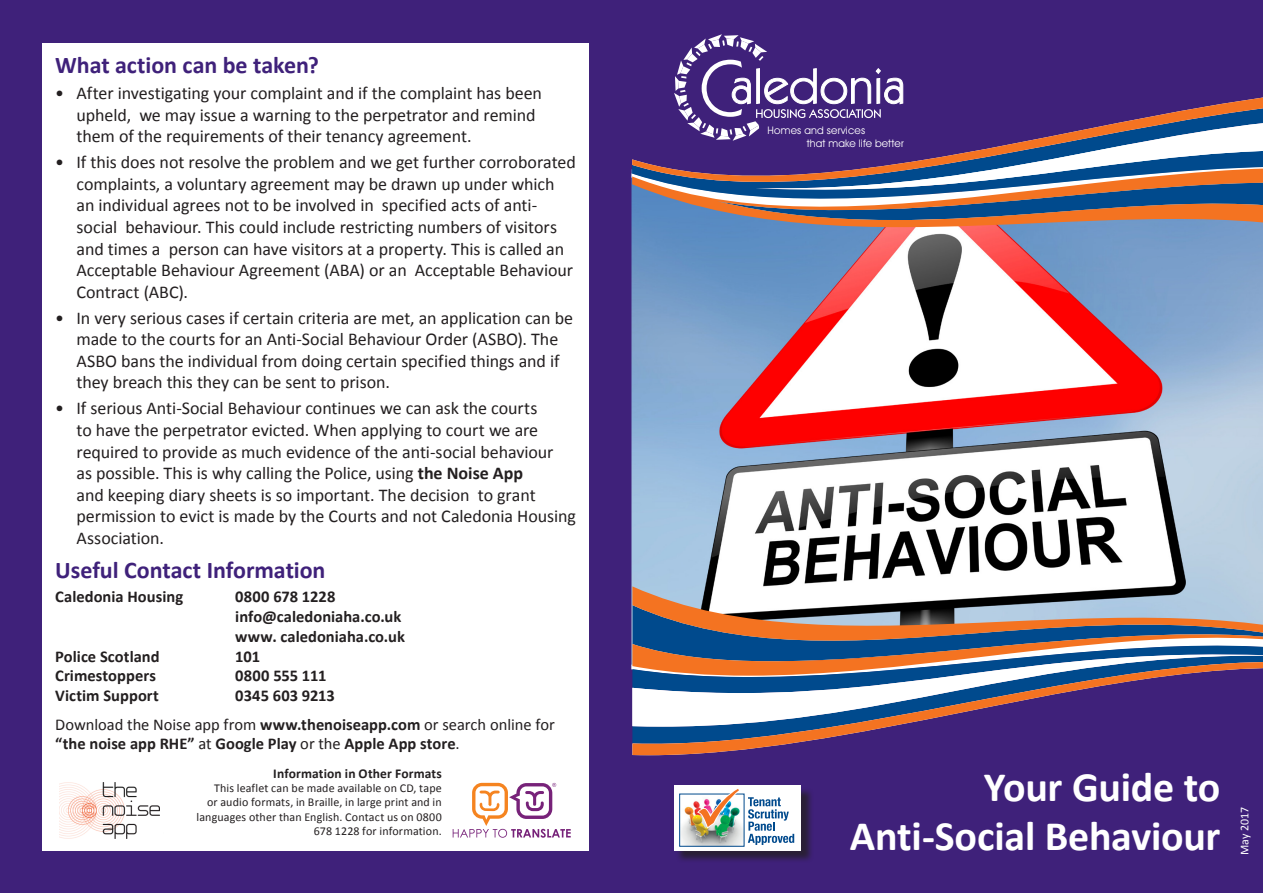
<style>
.page{position:relative;width:1263px;height:893px;background:#3f217a}
.page>*{position:absolute;margin:0;border:0;box-sizing:border-box;transform-origin:0 0}
.t1{font:700 42px "Calibri";letter-spacing:-.01em;color:#fff}
.t2{font:700 24px "Calibri";letter-spacing:-.005em;color:#3f217a}
.t3{font:18px/21.6px "Calibri";letter-spacing:-.005em;color:#231f20}
.t4{font:700 16.5px/19.8px "Calibri";letter-spacing:.005em;color:#231f20}
.t5{font:700 13.5px "Calibri";letter-spacing:.01em;color:#231f20}
.t6{font:12px/14.4px "Calibri";letter-spacing:.01em;color:#231f20;text-align:right}
.t7{font:12px "Calibri";letter-spacing:.005em;color:#fff}
.t8{font:10.5px "Avant Garde IT Cby BT";letter-spacing:.02em;color:#fff}
.s1{font-weight:700}
.s2{font-weight:400}
</style>
<div class="page">
<div style="left:43px;top:43px;width:546px;height:807px;background:#fff"></div>
<img style="left:59px;top:782px;width:100px;height:57px">
<svg style="left:453px;top:783px;width:118px;height:55px"></svg>
<img style="left:631px;top:264px;width:632px;height:317px">
<svg style="left:631px;top:169px;width:632px;height:95px;background:#8690b3"></svg>
<svg style="left:632px;top:240px;width:631px;height:19px;background:#818fb3"></svg>
<svg style="left:632px;top:34px;width:631px;height:206px"></svg>
<svg style="left:631px;top:581px;width:632px;height:89px;background:#d4dbe2"></svg>
<svg style="left:632px;top:586px;width:631px;height:56px;background:#9c918e"></svg>
<svg style="left:632px;top:642px;width:631px;height:113px"></svg>
<svg style="left:632px;top:653px;width:631px;height:74px"></svg>
<div style="left:675px;top:787px;width:139px;height:76px;background:#231f20;opacity:.75"></div>
<svg style="left:674px;top:785px;width:127px;height:65px;background:#ecf1f5"></svg>
<svg style="left:748px;top:797px;width:46px;height:48px;background:#b4c9dd"></svg>
<img style="left:681px;top:801px;width:61px;height:43px">
<svg style="left:695px;top:789px;width:46px;height:41px;background:#bfbba5"></svg>
<p class="t2" style="left:55px;top:50px;width:265px">What action can be taken?</p>
<p class="t3" style="left:77px;top:82px;width:467px;text-indent:-21px">• After investigating your complaint and if the complaint has been upheld, we may issue a warning to the perpetrator and remind them of the requirements of their tenancy agreement.</p>
<p class="t3" style="left:77px;top:151px;width:501px;text-indent:-21px">• If this does not resolve the problem and we get further corroborated complaints, a voluntary agreement may be drawn up under which an individual agrees not to be involved in specified acts of anti&shy;social behaviour. This could include restricting numbers of visitors and times a person can have visitors at a property. This is called an Acceptable Behaviour Agreement (ABA) or an Acceptable Behaviour Contract (ABC).</p>
<p class="t3" style="left:77px;top:306px;width:498px;text-indent:-21px">• In very serious cases if certain criteria are met, an application can be made to the courts for an Anti-Social Behaviour Order (ASBO). The ASBO bans the individual from doing certain specified things and if they breach this they can be sent to prison.</p>
<p class="t3" style="left:77px;top:397px;width:501px;text-indent:-21px">• If serious Anti-Social Behaviour continues we can ask the courts<br>to have the perpetrator evicted. When applying to court we are required to provide as much evidence of the anti-social behaviour<br>as possible. This is why calling the Police, using <span class="s1">the Noise App<br></span>and keeping diary sheets is so important. The decision to grant permission to evict is made by the Courts and not Caledonia Housing Association.</p>
<p class="t2" style="left:55px;top:555px;width:272px">Useful Contact Information</p>
<p class="t4" style="left:55px;top:586px;width:129px">Caledonia Housing</p>
<p class="t4" style="left:235px;top:586px;width:102px">0800 678 1228</p>
<p class="t4" style="left:235px;top:606px;width:168px">info@caledoniaha.co.uk</p>
<p class="t4" style="left:235px;top:626px;width:171px">www. caledoniaha.co.uk</p>
<p class="t4" style="left:55px;top:645px;width:106px">Police Scotland</p>
<p class="t4" style="left:235px;top:645px;width:26px">101</p>
<p class="t4" style="left:55px;top:665px;width:102px">Crimestoppers</p>
<p class="t4" style="left:235px;top:665px;width:93px">0800 555 111</p>
<p class="t4" style="left:55px;top:685px;width:105px">Victim Support</p>
<p class="t4" style="left:235px;top:685px;width:101px">0345 603 9213</p>
<p class="t4" style="left:55px;top:713px;width:501px"><span class="s2">Download the Noise app from</span> www.thenoiseapp.com <span class="s2">or search online for </span>“the noise app RHE” <span class="s2">at</span> Google Play <span class="s2">or the</span> Apple App store<span class="s2">.</span></p>
<p class="t5" style="left:273px;top:765px;width:170px">Information in Other Formats</p>
<p class="t6" style="left:197px;top:780px;width:247px">This leaflet can be made available on CD, tape<br>or audio formats, in Braille, in large print and in languages other than English. Contact us on 0800<br>678 1228 for information.</p>
<p class="t8" style="left:767px;top:124px;width:99px">Homes and services</p>
<p class="t8" style="left:807px;top:137px;width:98px">that make life better</p>
<p class="t1" style="left:984px;top:761px;width:238px">Your Guide to</p>
<p class="t1" style="left:850px;top:810px;width:372px">Anti-Social Behaviour</p>
<p class="t7" style="left:1237px;top:855px;width:50px;rotate:-90deg">May 2017</p>
</div>
